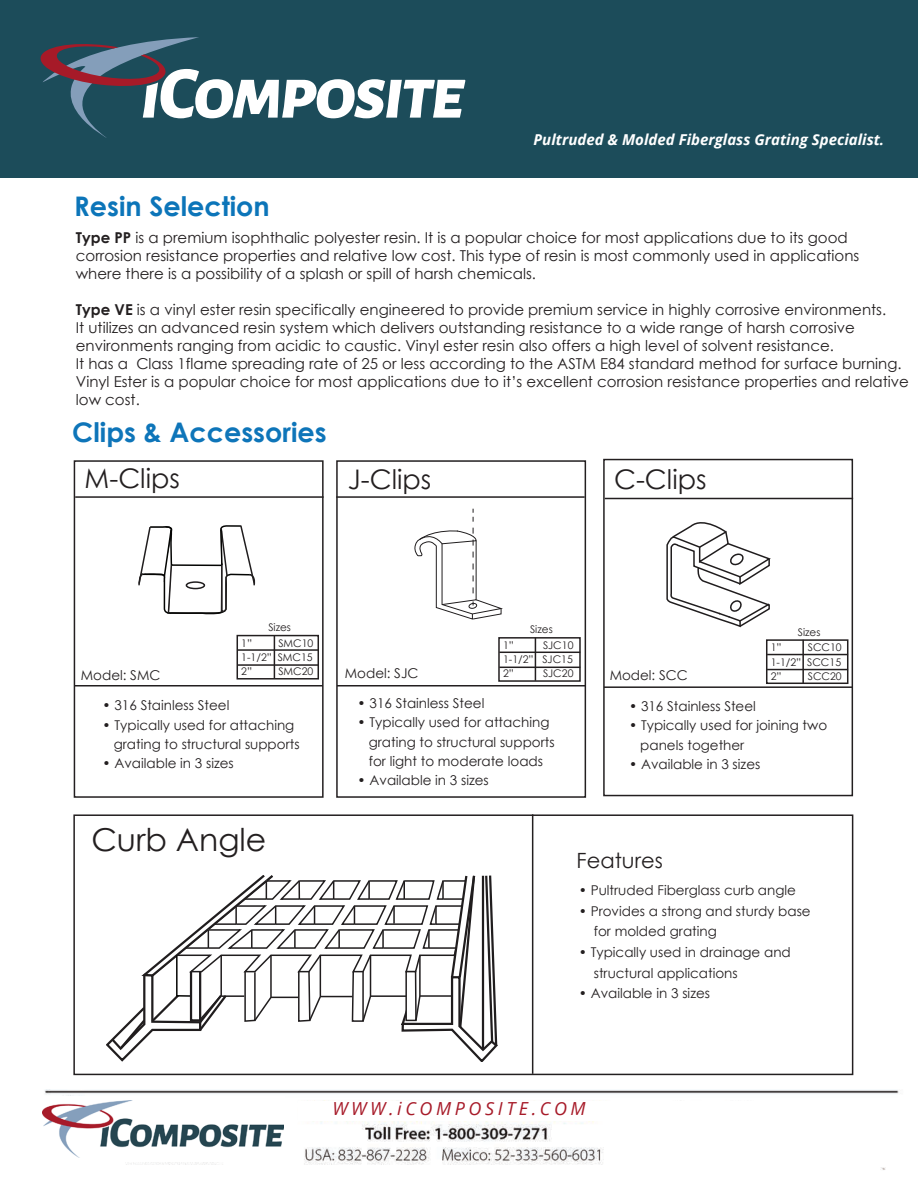
<style>
.page{position:relative;width:918px;height:1188px;background:#fff}
.page>*{position:absolute;margin:0;border:0;box-sizing:border-box;transform-origin:0 0}
.t1{font:31.5px "Century Gothic";color:#231f20}
.t2{font:700 27px/46px "Century Gothic";color:#0e75b9}
.t3{font:700 27px "Century Gothic";color:#0c75b9}
.t4{font:27px "Century Gothic";color:#231f20}
.t5{font:21px "Century Gothic";color:#231f20}
.t6{font:italic 18px "Open Sans";letter-spacing:.2em;color:#a71b29}
.t7{font:15px/18px "Century Gothic";color:#231f20}
.t8{font:italic 700 15px "Open Sans";color:#fff}
.t9{font:13.5px/19.2px "Century Gothic";color:#231f20}
.t10{font:10.5px/14.1px "Century Gothic";color:#231f20;text-align:justify}
.s1{font-weight:700}
.s2{font-weight:400;color:#231f20}
</style>
<div class="page">
<svg style="left:414px;top:509px;width:89px;height:111px"></svg>
<svg style="left:138px;top:525px;width:118px;height:89px"></svg>
<div style="left:74px;top:460px;width:250px;height:338px;border:2px solid #231f20"></div>
<div style="left:336px;top:460px;width:250px;height:338px;border:2px solid #231f20"></div>
<div style="left:603px;top:459px;width:250px;height:337px;border:2px solid #231f20"></div>
<hr style="left:75px;top:496px;width:249px;height:2px;background:#231f20">
<hr style="left:336px;top:496px;width:249px;height:2px;background:#231f20">
<hr style="left:605px;top:498px;width:248px;height:1px;background:#231f20">
<hr style="left:74px;top:685px;width:249px;height:2px;background:#231f20">
<hr style="left:337px;top:685px;width:248px;height:2px;background:#231f20">
<hr style="left:604px;top:686px;width:248px;height:2px;background:#231f20">
<div style="left:73px;top:814px;width:780px;height:261px;border:2px solid #231f20"></div>
<hr style="left:532px;top:814px;width:1px;height:260px;background:#231f20">
<div style="left:237px;top:635px;width:82px;height:45px;border:2px solid #231f20"></div>
<hr style="left:238px;top:649px;width:81px;height:2px;background:#231f20">
<hr style="left:238px;top:664px;width:81px;height:2px;background:#231f20">
<hr style="left:274px;top:635px;width:1px;height:44px;background:#231f20">
<div style="left:498px;top:637px;width:83px;height:45px;border:2px solid #231f20"></div>
<hr style="left:499px;top:652px;width:81px;height:1px;background:#231f20">
<hr style="left:499px;top:667px;width:81px;height:1px;background:#231f20">
<hr style="left:535px;top:638px;width:1px;height:43px;background:#231f20">
<div style="left:766px;top:639px;width:82px;height:45px;border:2px solid #231f20"></div>
<hr style="left:767px;top:654px;width:81px;height:1px;background:#231f20">
<hr style="left:767px;top:669px;width:81px;height:1px;background:#231f20">
<hr style="left:802px;top:640px;width:2px;height:43px;background:#231f20">
<svg style="left:106px;top:875px;width:391px;height:187px"></svg>
<div style="left:190px;top:971px;width:11px;height:51px;border:2px solid #201d1e"></div>
<svg style="left:667px;top:522px;width:104px;height:105px"></svg>
<img style="left:44px;top:1089px;width:855px;height:81px">
<div style="left:38px;top:1096px;width:246px;height:66px;background:#fff"></div>
<img style="left:42px;top:1100px;width:242px;height:57px">
<div style="left:298px;top:1102px;width:322px;height:19px;background:#fff"></div>
<div style="left:646px;top:1102px;width:255px;height:65px;background:#fff"></div>
<div style="left:0;top:0;width:918px;height:177px;background:#1c4c5a"></div>
<svg style="left:41px;top:37px;width:424px;height:101px"></svg>
<p class="t8" style="left:534px;top:129px;width:352px">Pultruded &amp; Molded Fiberglass Grating Specialist.</p>
<p class="t3" style="left:74px;top:189px;width:197px">Resin Selection</p>
<p class="t7" style="left:76px;top:229px;width:785px"><span class="s1">Type PP</span> is a premium isophthalic polyester resin. It is a popular choice for most applications due to its good corrosion resistance properties and relative low cost. This type of resin is most commonly used in applications where there is a possibility of a splash or spill of harsh chemicals.</p>
<p class="t7" style="left:76px;top:301px;width:834px"><span class="s1">Type VE</span> is a vinyl ester resin specifically engineered to provide premium service in highly corrosive environments.<br>It utilizes an advanced resin system which delivers outstanding resistance to a wide range of harsh corrosive environments ranging from acidic to caustic. Vinyl ester resin also offers a high level of solvent resistance.<br>It has a Class 1flame spreading rate of 25 or less according to the ASTM E84 standard method for surface burning.<br>Vinyl Ester is a popular choice for most applications due to it’s excellent corrosion resistance properties and relative low cost.</p>
<p class="t2" style="left:85px;top:409px;width:244px;text-indent:-12px">Clips &amp; Accessories<br><span class="s2">M-Clips</span></p>
<p class="t4" style="left:348px;top:463px;width:85px">J-Clips</p>
<p class="t4" style="left:614px;top:463px;width:94px">C-Clips</p>
<p class="t10" style="left:268px;top:620px;width:24px">Sizes</p>
<p class="t10" style="left:530px;top:623px;width:24px">Sizes</p>
<p class="t10" style="left:798px;top:625px;width:24px">Sizes</p>
<p class="t10" style="left:241px;top:636px;width:74px;text-indent:37px">SMC10<br>1-1/2” SMC15<br>2”</p>
<p class="t10" style="left:241px;top:636px;width:12px">1”</p>
<p class="t10" style="left:503px;top:638px;width:72px;text-indent:40px">SJC10<br>1-1/2” SJC15<br>2”</p>
<p class="t10" style="left:503px;top:638px;width:12px">1”</p>
<p class="t10" style="left:278px;top:664px;width:37px">SMC20</p>
<p class="t9" style="left:81px;top:665px;width:81px">Model: SMC</p>
<p class="t9" style="left:345px;top:664px;width:75px">Model: SJC</p>
<p class="t9" style="left:610px;top:665px;width:80px">Model: SCC</p>
<p class="t10" style="left:543px;top:666px;width:32px">SJC20</p>
<p class="t10" style="left:771px;top:640px;width:73px;text-indent:37px">SCC10<br>1-1/2” SCC15<br>2”</p>
<p class="t10" style="left:771px;top:640px;width:12px">1”</p>
<p class="t10" style="left:808px;top:669px;width:35px">SCC20</p>
<p class="t9" style="left:103px;top:696px;width:128px">• 316 Stainless Steel</p>
<p class="t9" style="left:114px;top:715px;width:187px;text-indent:-11px">• Typically used for attaching grating to structural supports</p>
<p class="t9" style="left:103px;top:753px;width:133px">• Available in 3 sizes</p>
<p class="t1" style="left:91px;top:820px;width:176px">Curb Angle</p>
<p class="t9" style="left:358px;top:693px;width:128px">• 316 Stainless Steel</p>
<p class="t9" style="left:369px;top:713px;width:187px;text-indent:-11px">• Typically used for attaching grating to structural supports for light to moderate loads</p>
<p class="t9" style="left:358px;top:770px;width:133px">• Available in 3 sizes</p>
<p class="t9" style="left:629px;top:696px;width:128px">• 316 Stainless Steel</p>
<p class="t9" style="left:640px;top:716px;width:188px;text-indent:-11px">• Typically used for joining two panels together</p>
<p class="t9" style="left:629px;top:754px;width:133px">• Available in 3 sizes</p>
<p class="t5" style="left:577px;top:848px;width:88px">Features</p>
<p class="t9" style="left:579px;top:880px;width:219px">• Pultruded Fiberglass curb angle</p>
<p class="t9" style="left:594px;top:900px;width:218px;line-height:20.7px;text-indent:-15px">• Provides a strong and sturdy base for molded grating</p>
<p class="t9" style="left:594px;top:942px;width:199px;line-height:20.7px;text-indent:-15px">• Typically used in drainage and structural applications</p>
<p class="t9" style="left:579px;top:984px;width:133px">• Available in 3 sizes</p>
<p class="t6" style="left:332px;top:1097px;width:255px">WWW.iCOMPOSITE.COM</p>
</div>
